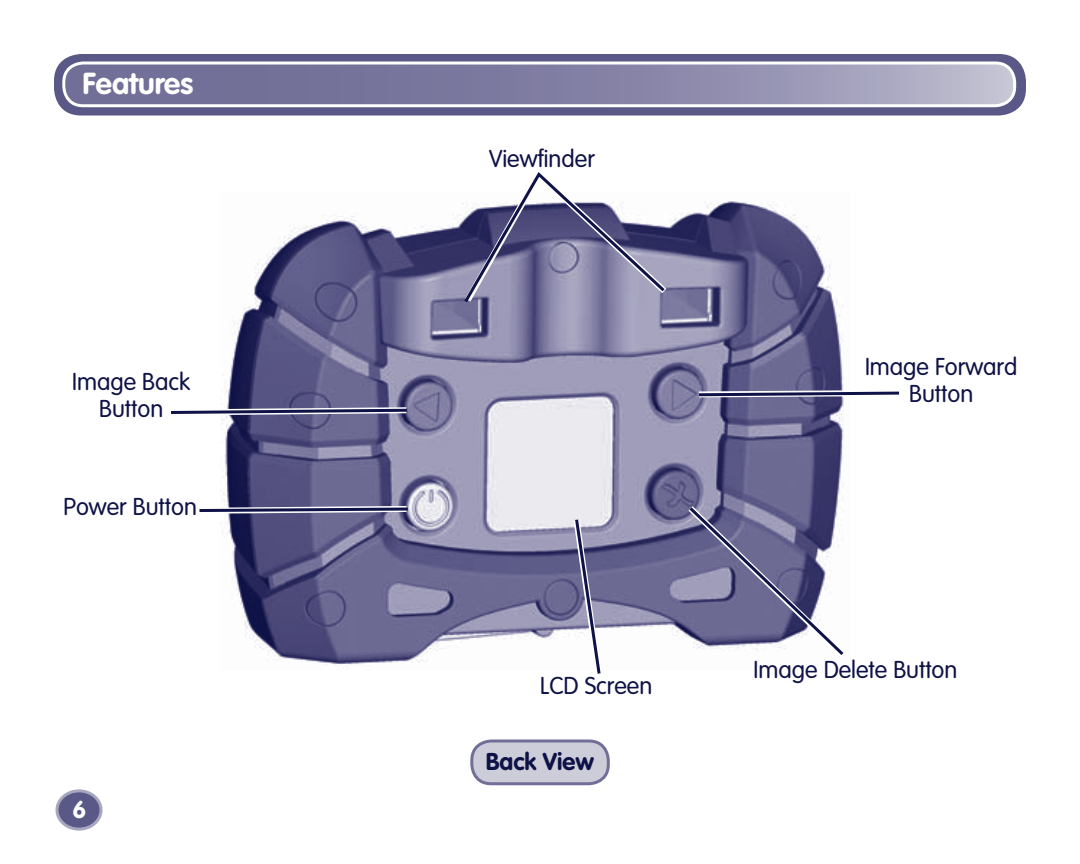
<style>
.page{position:relative;width:1080px;height:864px;background:#fff}
.page>*{position:absolute;margin:0;border:0;box-sizing:border-box;transform-origin:0 0}
.t1{font:700 30px "VAG Rounded Std";color:#fff}
.t2{font:300 24px/27px "VAG Rounded Std";color:#0e1246;text-align:center}
.t3{font:700 24px "VAG Rounded Std";color:#0e1246}
.t4{font:700 24px "VAG Rounded Std";color:#fff}
</style>
<div class="page">
<div style="left:472px;top:741px;width:136px;height:43px;background:#cdcdda;border-radius:19px"></div>
<div style="left:470px;top:740px;width:140px;height:45px;border:3px solid #716e97;border-radius:19px"></div>
<div style="left:54px;top:54px;width:972px;height:62px;background:#5a5886;border-radius:27px"></div>
<svg style="left:64px;top:63px;width:951px;height:43px;background:#8986a8"></svg>
<div style="left:62px;top:62px;width:954px;height:45px;border:3px solid #fff;border-radius:19px"></div>
<div style="left:57px;top:791px;width:44px;height:38px;background:#5a5886;border-radius:50%"></div>
<div style="left:55px;top:789px;width:48px;height:42px;border:3px solid #a8a7c0;border-radius:50%"></div>
<svg style="left:171px;top:172px;width:729px;height:502px"></svg>
<p class="t1" style="left:83px;top:69px;width:112px">Features</p>
<p class="t2" style="left:72px;top:370px;width:120px">Image Back<br>Button</p>
<p class="t2" style="left:64px;top:494px;width:135px">Power Button</p>
<p class="t4" style="left:73px;top:798px;width:15px">6</p>
<p class="t2" style="left:489px;top:146px;width:107px">Viewfinder</p>
<p class="t2" style="left:540px;top:674px;width:114px">LCD Screen</p>
<p class="t3" style="left:486px;top:750px;width:110px">Back View</p>
<p class="t2" style="left:865px;top:355px;width:154px">Image Forward<br>Button</p>
<p class="t2" style="left:754px;top:658px;width:205px">Image Delete Button</p>
</div>
